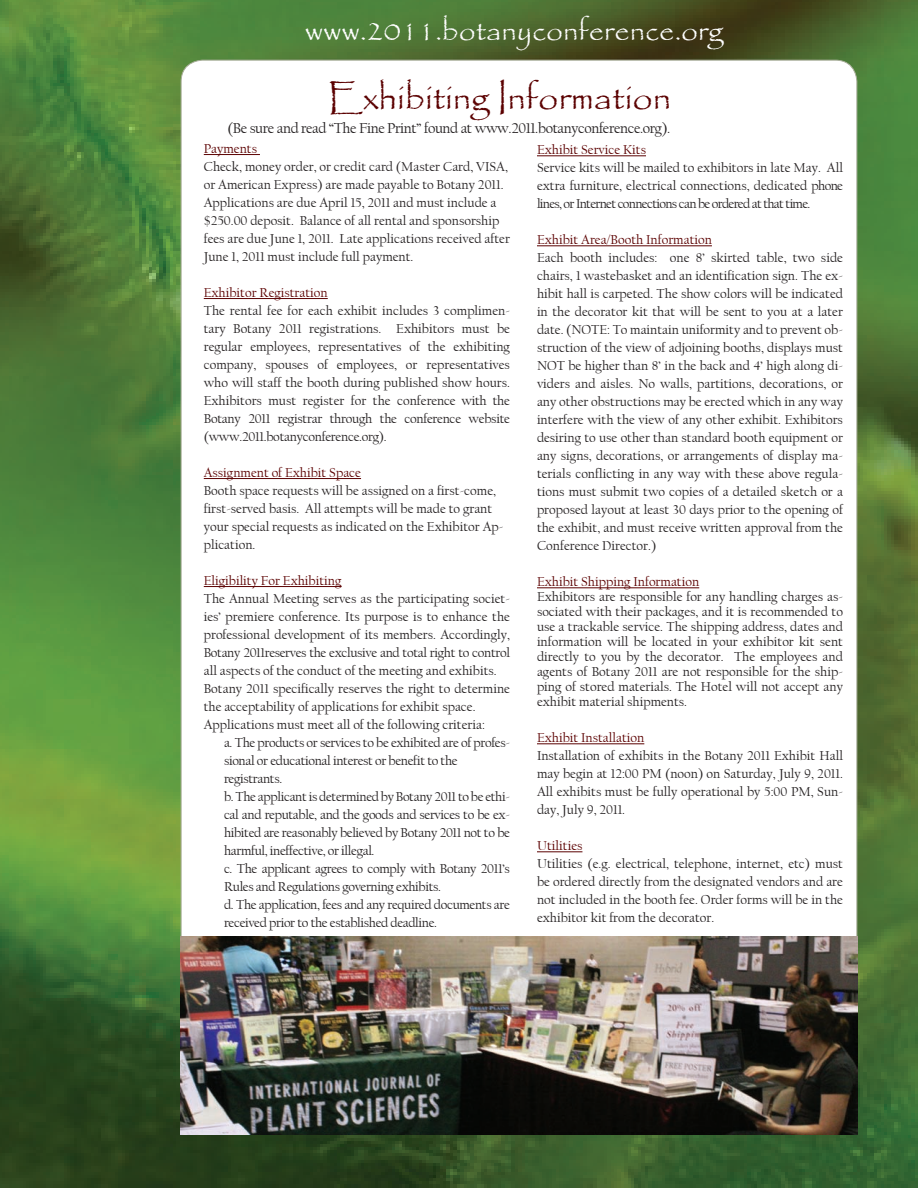
<style>
.page{position:relative;width:918px;height:1188px;background:#fff}
.page>*{position:absolute;margin:0;border:0;box-sizing:border-box;transform-origin:0 0}
.t1{font:36px "Papyrus";color:#5b0000}
.t2{font:30px "Papyrus";color:#fff}
.t3{font:15px "Californian FB";letter-spacing:-.025em;color:#231f20}
.t4{font:13.5px/18px "Californian FB";color:#231f20}
.t5{font:13.5px "Californian FB";letter-spacing:-.025em;color:#231f20}
.t6{font:13.5px "Californian FB";color:#5b0000}
.s1{color:#5b0000}
</style>
<div class="page">
<img style="left:0;top:0;width:918px;height:1188px">
<div style="left:181px;top:60px;width:676px;height:1065px;background:#fff;border-radius:22px"></div>
<hr style="left:204px;top:154px;width:56px;height:1px;background:#5b0000">
<hr style="left:204px;top:298px;width:124px;height:1px;background:#5b0000">
<hr style="left:204px;top:478px;width:157px;height:1px;background:#5b0000">
<hr style="left:204px;top:586px;width:138px;height:1px;background:#5b0000">
<hr style="left:537px;top:155px;width:109px;height:1px;background:#5b0000">
<hr style="left:537px;top:245px;width:175px;height:1px;background:#5b0000">
<hr style="left:537px;top:587px;width:162px;height:1px;background:#5b0000">
<hr style="left:537px;top:743px;width:107px;height:1px;background:#5b0000">
<hr style="left:537px;top:851px;width:45px;height:1px;background:#5b0000">
<img style="left:180px;top:936px;width:678px;height:198px">
<p class="t2" style="left:305px;top:12px;width:420px">www.2011.botanyconference.org</p>
<p class="t1" style="left:328px;top:75px;width:345px">Exhibiting Information</p>
<p class="t3" style="left:227px;top:119px;width:444px">(Be sure and read “The Fine Print” found at www.2011.botanyconference.org).</p>
<p class="t4" style="left:537px;top:141px;width:308px"><span class="s1">Exhibit Service Kits<br></span>Service kits will be mailed to exhibitors in late May. All extra furniture, electrical connections, dedicated phone lines, or Internet connections can be ordered at that time.</p>
<p class="t4" style="left:537px;top:231px;width:308px"><span class="s1">Exhibit Area/Booth Information<br></span>Each booth includes: one 8’ skirted table, two side chairs, 1 wastebasket and an identification sign. The ex&shy;hibit hall is carpeted. The show colors will be indicated in the decorator kit that will be sent to you at a later date. (NOTE: To maintain uniformity and to prevent ob&shy;struction of the view of adjoining booths, displays must NOT be higher than 8’ in the back and 4’ high along di&shy;viders and aisles. No walls, partitions, decorations, or any other obstructions may be erected which in any way interfere with the view of any other exhibit. Exhibitors desiring to use other than standard booth equipment or any signs, decorations, or arrangements of display ma&shy;terials conflicting in any way with these above regula&shy;tions must submit two copies of a detailed sketch or a proposed layout at least 30 days prior to the opening of the exhibit, and must receive written approval from the Conference Director.)</p>
<p class="t4" style="left:537px;top:574px;width:308px;line-height:15px"><span class="s1">Exhibit Shipping Information<br></span>Exhibitors are responsible for any handling charges as&shy;sociated with their packages, and it is recommended to use a trackable service. The shipping address, dates and information will be located in your exhibitor kit sent directly to you by the decorator. The employees and agents of Botany 2011 are not responsible for the ship&shy;ping of stored materials. The Hotel will not accept any exhibit material shipments.</p>
<p class="t4" style="left:537px;top:729px;width:308px"><span class="s1">Exhibit Installation<br></span>Installation of exhibits in the Botany 2011 Exhibit Hall may begin at 12:00 PM (noon) on Saturday, July 9, 2011.<br>All exhibits must be fully operational by 5:00 PM, Sun&shy;day, July 9, 2011.</p>
<p class="t4" style="left:537px;top:837px;width:308px"><span class="s1">Utilities<br></span>Utilities (e.g. electrical, telephone, internet, etc) must be ordered directly from the designated vendors and are not included in the booth fee. Order forms will be in the exhibitor kit from the decorator.</p>
<p class="t4" style="left:204px;top:140px;width:308px"><span class="s1">Payments<br></span>Check, money order, or credit card (Master Card, VISA, or American Express) are made payable to Botany 2011.<br>Applications are due April 15, 2011 and must include a $250.00 deposit. Balance of all rental and sponsorship fees are due June 1, 2011. Late applications received after June 1, 2011 must include full payment.</p>
<p class="t4" style="left:204px;top:284px;width:308px"><span class="s1">Exhibitor Registration<br></span>The rental fee for each exhibit includes 3 complimen&shy;tary Botany 2011 registrations. Exhibitors must be regular employees, representatives of the exhibiting company, spouses of employees, or representatives who will staff the booth during published show hours.<br>Exhibitors must register for the conference with the Botany 2011 registrar through the conference website (www.2011.botanyconference.org).</p>
<p class="t4" style="left:204px;top:464px;width:301px"><span class="s1">Assignment of Exhibit Space<br></span>Booth space requests will be assigned on a first-come, first-served basis. All attempts will be made to grant your special requests as indicated on the Exhibitor Ap&shy;plication.</p>
<p class="t6" style="left:204px;top:573px;width:139px">Eligibility For Exhibiting</p>
<p class="t4" style="left:204px;top:589px;width:308px">The Annual Meeting serves as the participating societ-</p>
<p class="t4" style="left:204px;top:607px;width:308px">ies’ premiere conference. Its purpose is to enhance the</p>
<p class="t4" style="left:204px;top:625px;width:308px">professional development of its members. Accordingly,</p>
<p class="t5" style="left:204px;top:645px;width:308px">Botany 2011reserves the exclusive and total right to control</p>
<p class="t4" style="left:204px;top:661px;width:294px">all aspects of the conduct of the meeting and exhibits.</p>
<p class="t4" style="left:204px;top:679px;width:308px">Botany 2011 specifically reserves the right to determine</p>
<p class="t4" style="left:204px;top:697px;width:273px">the acceptability of applications for exhibit space.</p>
<p class="t4" style="left:204px;top:715px;width:283px">Applications must meet all of the following criteria:</p>
<p class="t5" style="left:224px;top:735px;width:287px">a. The products or services to be exhibited are of profes-</p>
<p class="t5" style="left:224px;top:753px;width:235px">sional or educational interest or benefit to the</p>
<p class="t5" style="left:224px;top:771px;width:60px">registrants.</p>
<p class="t5" style="left:224px;top:789px;width:287px">b. The applicant is determined by Botany 2011 to be ethi-</p>
<p class="t5" style="left:224px;top:807px;width:287px">cal and reputable, and the goods and services to be ex-</p>
<p class="t5" style="left:224px;top:825px;width:287px">hibited are reasonably believed by Botany 2011 not to be</p>
<p class="t5" style="left:224px;top:843px;width:152px">harmful, ineffective, or illegal.</p>
<p class="t5" style="left:224px;top:861px;width:287px">c. The applicant agrees to comply with Botany 2011’s</p>
<p class="t5" style="left:224px;top:879px;width:219px">Rules and Regulations governing exhibits.</p>
<p class="t5" style="left:224px;top:897px;width:287px">d. The application, fees and any required documents are</p>
<p class="t5" style="left:224px;top:915px;width:215px">received prior to the established deadline.</p>
</div>
